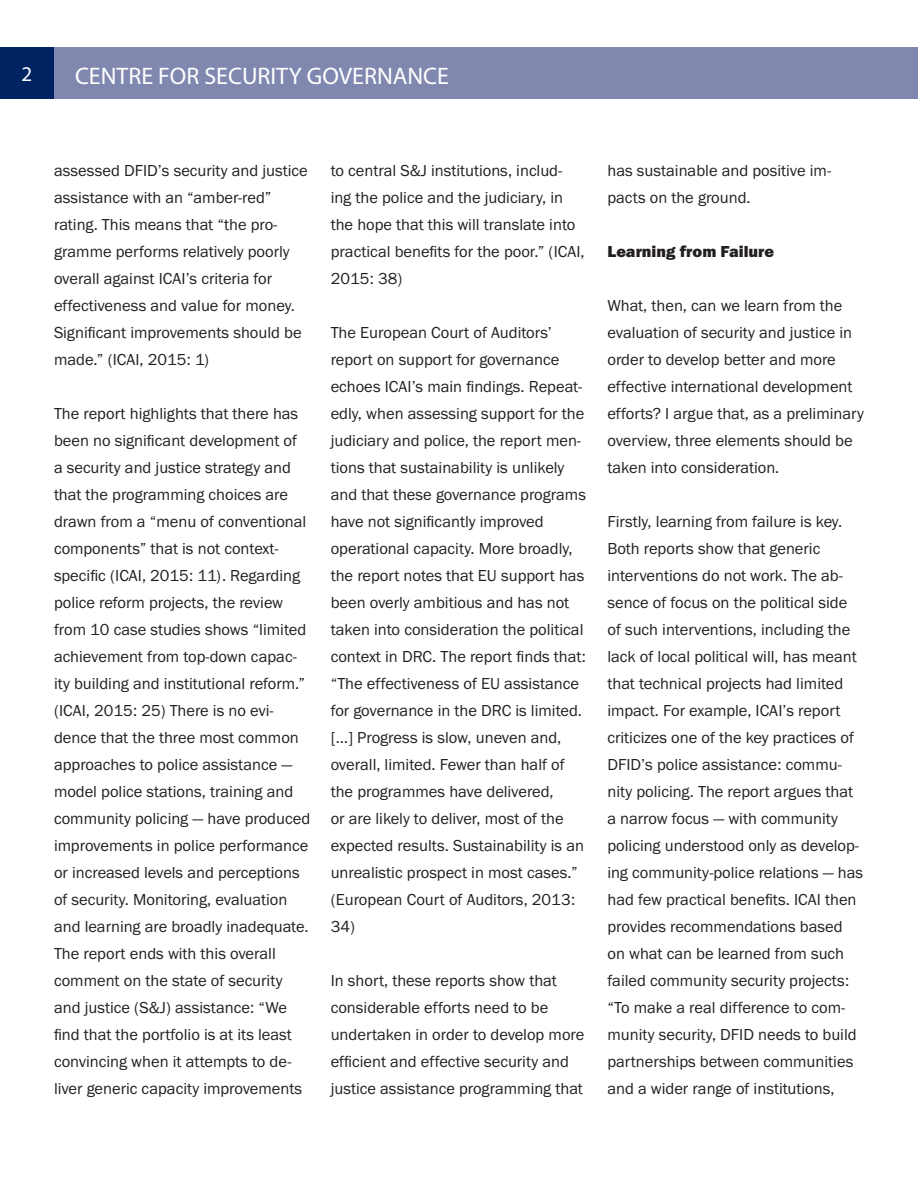
<style>
.page{position:relative;width:918px;height:1188px;background:#fff}
.page>*{position:absolute;margin:0;border:0;box-sizing:border-box;transform-origin:0 0}
.t1{font:24px "Myriad Pro";color:#fff}
.t2{font:21px "Myriad Pro";color:#fff}
.t3{font:16.5px/27px "Franklin Gothic URW Boo";color:#231f20}
.t4{font:16.5px "Franklin Gothic URW Hea";color:#231f20}
</style>
<div class="page">
<div style="left:54px;top:48px;width:864px;height:51px;background:#8088af"></div>
<div style="left:0;top:48px;width:54px;height:51px;background:#002361"></div>
<p class="t2" style="left:22px;top:61px;width:12px">2</p>
<h1 class="t1" style="left:75px;top:61px;width:376px">CENTRE FOR SECURITY GOVERNANCE</h1>
<p class="t3" style="left:54px;top:156px;width:255px">assessed DFID’s security and justice assistance with an “amber-red” rating. This means that “the pro&shy;gramme performs relatively poorly overall against ICAI’s criteria for effectiveness and value for money.<br>Significant improvements should be made.” (ICAI, 2015: 1)</p>
<p class="t3" style="left:54px;top:399px;width:258px">The report highlights that there has been no significant development of<br>a security and justice strategy and that the programming choices are drawn from a “menu of conventional components” that is not context&shy;specific (ICAI, 2015: 11). Regarding police reform projects, the review from 10 case studies shows “limited achievement from top-down capac&shy;ity building and institutional reform.” (ICAI, 2015: 25) There is no evi&shy;dence that the three most common approaches to police assistance — model police stations, training and community policing — have produced improvements in police performance or increased levels and perceptions of security. Monitoring, evaluation and learning are broadly inadequate.<br>The report ends with this overall comment on the state of security and justice (S&amp;J) assistance: “We find that the portfolio is at its least convincing when it attempts to de&shy;liver generic capacity improvements</p>
<p class="t3" style="left:331px;top:156px;width:255px">to central S&amp;J institutions, includ&shy;ing the police and the judiciary, in the hope that this will translate into practical benefits for the poor.” (ICAI,<br>2015: 38)</p>
<p class="t3" style="left:331px;top:318px;width:257px">The European Court of Auditors’ report on support for governance echoes ICAI’s main findings. Repeat&shy;edly, when assessing support for the judiciary and police, the report men&shy;tions that sustainability is unlikely and that these governance programs have not significantly improved operational capacity. More broadly, the report notes that EU support has been overly ambitious and has not taken into consideration the political context in DRC. The report finds that: “The effectiveness of EU assistance for governance in the DRC is limited. […] Progress is slow, uneven and, overall, limited. Fewer than half of the programmes have delivered,<br>or are likely to deliver, most of the expected results. Sustainability is an unrealistic prospect in most cases.” (European Court of Auditors, 2013:<br>34)</p>
<p class="t3" style="left:331px;top:966px;width:255px">In short, these reports show that considerable efforts need to be undertaken in order to develop more efficient and effective security and justice assistance programming that</p>
<p class="t3" style="left:607px;top:156px;width:225px">has sustainable and positive im&shy;pacts on the ground.</p>
<p class="t4" style="left:607px;top:240px;width:168px">Learning from Failure</p>
<p class="t3" style="left:607px;top:291px;width:258px">What, then, can we learn from the evaluation of security and justice in order to develop better and more effective international development efforts? I argue that, as a preliminary overview, three elements should be taken into consideration.</p>
<p class="t3" style="left:607px;top:507px;width:257px">Firstly, learning from failure is key.<br>Both reports show that generic interventions do not work. The ab&shy;sence of focus on the political side of such interventions, including the lack of local political will, has meant that technical projects had limited impact. For example, ICAI’s report criticizes one of the key practices of DFID’s police assistance: commu&shy;nity policing. The report argues that a narrow focus — with community policing understood only as develop&shy;ing community-police relations — has had few practical benefits. ICAI then provides recommendations based on what can be learned from such failed community security projects: “To make a real difference to com&shy;munity security, DFID needs to build partnerships between communities and a wider range of institutions,</p>
</div>
